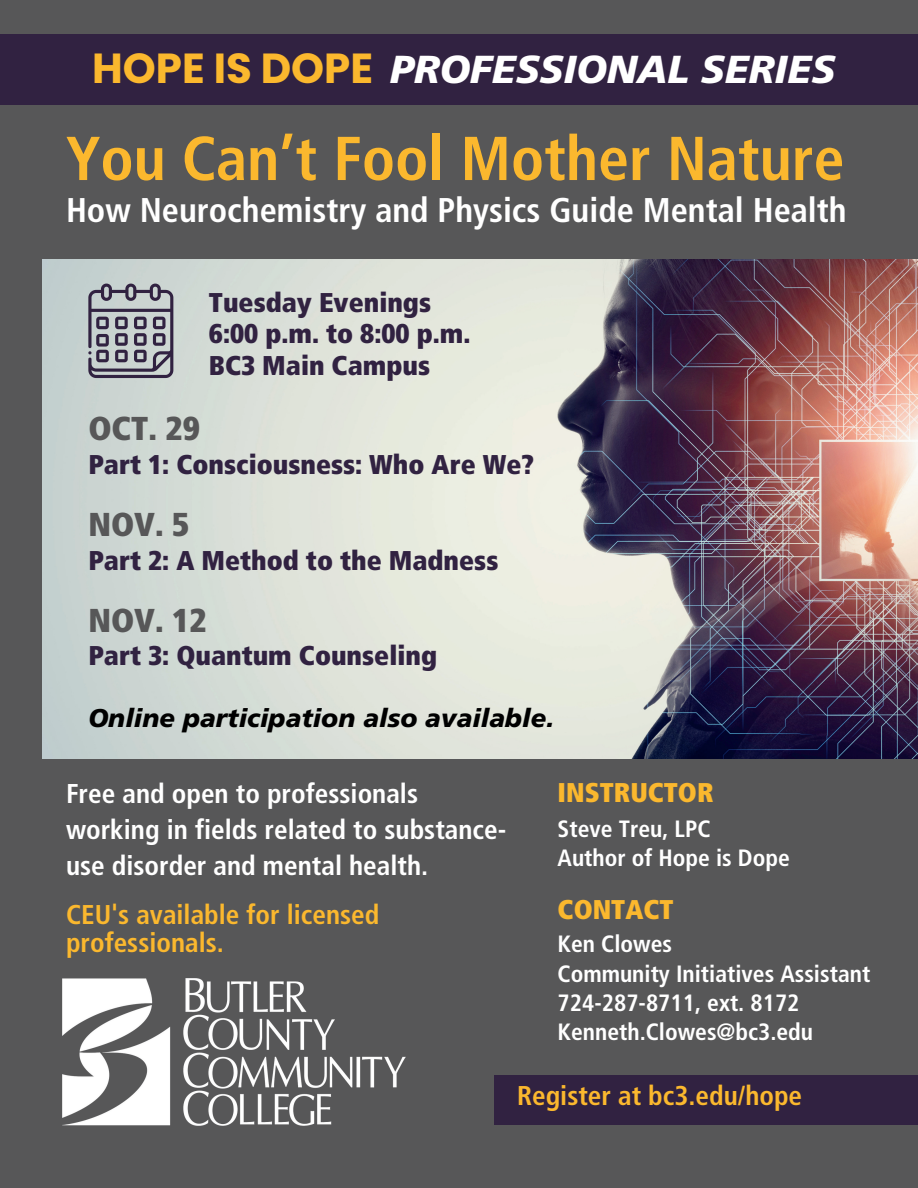
<style>
.page{position:relative;width:918px;height:1188px;background:#575758}
.page>*{position:absolute;margin:0;border:0;box-sizing:border-box;transform-origin:0 0}
.t1{font:700 condensed 61.95px "Frutiger LT Std";color:#fbb82e}
.t2{font:italic 900 39px "Frutiger LT Std";color:#fff}
.t3{font:700 condensed 34.35px "Frutiger LT Std";color:#fff}
.t4{font:900 condensed 33.15px "Frutiger LT Std";color:#575758}
.t5{font:900 condensed 27.15px/31.5px "Frutiger LT Std";color:#312241}
.t6{font:700 condensed 27.15px/36px "Frutiger LT Std";color:#fff}
.t7{font:700 condensed 27.15px/28.2px "Frutiger LT Std";color:#fbb82e}
.t8{font:900 condensed 27.15px "Frutiger LT Std";color:#fbb82e}
.t9{font:italic 900 25.65px "Frutiger LT Std";color:#000}
.t10{font:700 condensed 23.55px/29.2px "Frutiger LT Std";color:#fff}
.s1{font-family:"Poppins";font-weight:700;font-style:normal;font-size:42px;color:#fbb82e}
</style>
<div class="page">
<img style="left:62px;top:978px;width:343px;height:148px">
<img style="left:43px;top:259px;width:875px;height:500px">
<svg style="left:88px;top:284px;width:85px;height:94px;background:#90909a"></svg>
<div style="left:0;top:34px;width:918px;height:71px;background:#312241"></div>
<div style="left:494px;top:1075px;width:424px;height:50px;background:#312241"></div>
<h2 class="t2" style="left:92px;top:46px;width:745px"><span class="s1">HOPE IS DOPE</span> PROFESSIONAL SERIES</h2>
<h1 class="t1" style="left:66px;top:122px;width:780px">You Can’t Fool Mother Nature</h1>
<p class="t3" style="left:66px;top:190px;width:782px">How Neurochemistry and Physics Guide Mental Health</p>
<p class="t5" style="left:209px;top:286px;width:263px">Tuesday Evenings<br>6:00 p.m. to 8:00 p.m.<br>BC3 Main Campus</p>
<p class="t4" style="left:88px;top:408px;width:113px">OCT. 29</p>
<p class="t5" style="left:88px;top:448px;width:447px">Part 1: Consciousness: Who Are We?</p>
<p class="t4" style="left:88px;top:504px;width:103px">NOV. 5</p>
<p class="t5" style="left:88px;top:545px;width:412px">Part 2: A Method to the Madness</p>
<p class="t4" style="left:88px;top:600px;width:120px">NOV. 12</p>
<p class="t5" style="left:88px;top:640px;width:350px">Part 3: Quantum Counseling</p>
<p class="t9" style="left:88px;top:703px;width:467px">Online participation also available.</p>
<p class="t6" style="left:66px;top:775px;width:442px">Free and open to professionals working in fields related to substance&shy;use disorder and mental health.</p>
<p class="t7" style="left:66px;top:900px;width:315px">CEU's available for licensed professionals.</p>
<p class="t8" style="left:558px;top:776px;width:157px">INSTRUCTOR</p>
<p class="t10" style="left:558px;top:814px;width:234px">Steve Treu, LPC<br>Author of Hope is Dope</p>
<p class="t8" style="left:558px;top:893px;width:117px">CONTACT</p>
<p class="t10" style="left:558px;top:930px;width:314px">Ken Clowes<br>Community Initiatives Assistant<br>724-287-8711, ext. 8172<br>Kenneth.Clowes@bc3.edu</p>
<p class="t7" style="left:517px;top:1082px;width:287px">Register at bc3.edu/hope</p>
</div>
